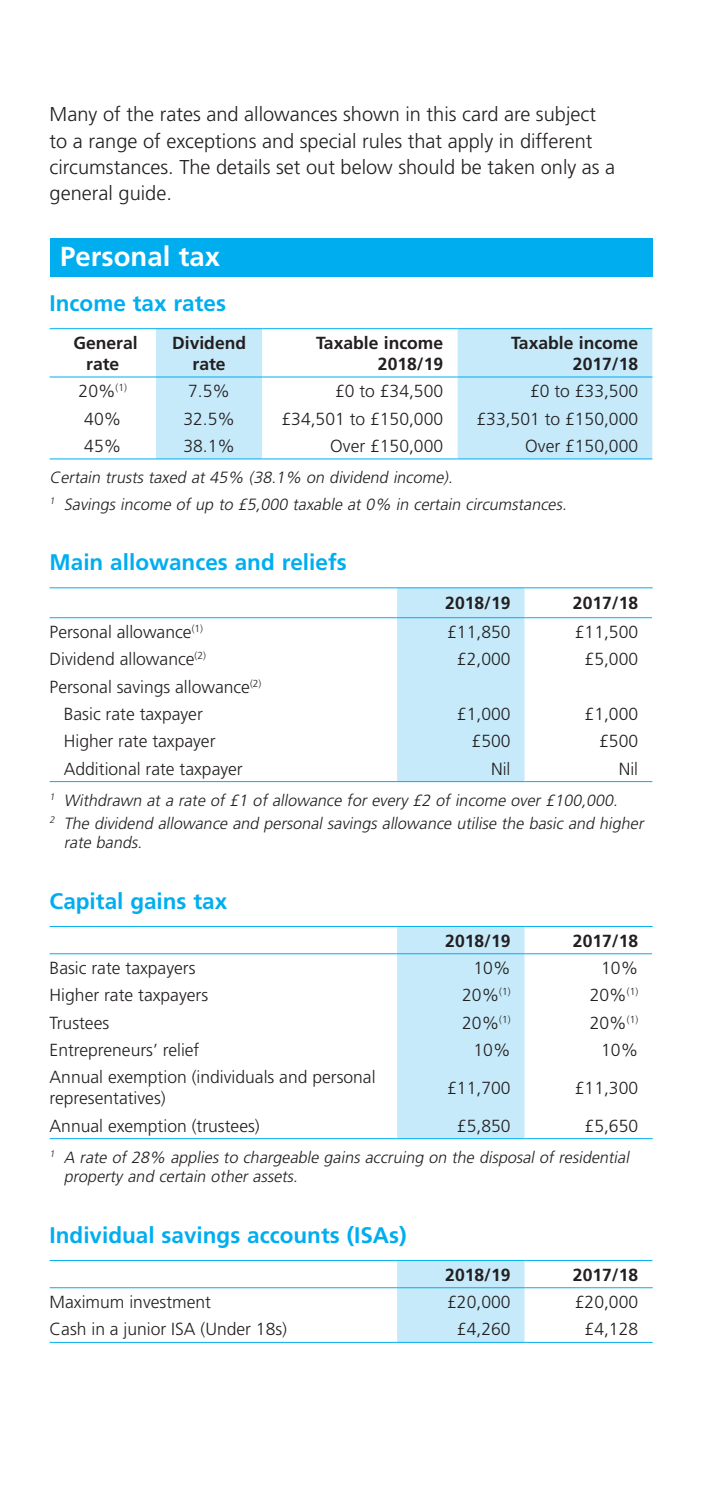
<style>
.page{position:relative;width:702px;height:1489px;background:#fff}
.page>*{position:absolute;margin:0;border:0;box-sizing:border-box;transform-origin:0 0}
.Heading_1{font:700 27.5px "Frutiger LT Std";color:#fff}
.Heading_2{font:700 22.5px "Frutiger LT Std";color:#00aeef}
.Body_text{font:300 20px/26.2px "Frutiger LT Std";color:#231f20}
.Table_text_left{font:300 17.5px/21px "Frutiger LT Std";color:#231f20}
.Table_text_right{font:300 17.5px "Frutiger LT Std";color:#231f20}
.Table_Heading_right{font:700 17.5px/21px "Frutiger LT Std";color:#231f20;text-align:center}
.Table_text_centre{font:300 17.5px "Frutiger LT Std";color:#231f20}
.Footnote_text_number{font:italic 300 16.25px/19.5px "Frutiger LT Std";color:#231f20}
.Footnote_text_no_num{font:italic 300 16.25px "Frutiger LT Std";color:#231f20}
</style>
<div class="page">
<div style="left:50px;top:238px;width:602px;height:38px;background:#00aeef"></div>
<div style="left:156px;top:329px;width:496px;height:129px;background:#c6eafa"></div>
<svg style="left:262px;top:329px;width:195px;height:129px"></svg>
<hr style="left:50px;top:328px;width:106px;height:1px;background:#00aeef">
<hr style="left:156px;top:328px;width:106px;height:1px;background:#00aeef">
<hr style="left:262px;top:328px;width:195px;height:1px;background:#00aeef">
<hr style="left:457px;top:328px;width:195px;height:1px;background:#00aeef">
<hr style="left:50px;top:376px;width:106px;height:1px;background:#00aeef">
<hr style="left:156px;top:376px;width:106px;height:1px;background:#00aeef">
<hr style="left:262px;top:376px;width:195px;height:1px;background:#00aeef">
<hr style="left:457px;top:376px;width:195px;height:1px;background:#00aeef">
<hr style="left:50px;top:458px;width:106px;height:1px;background:#00aeef">
<hr style="left:156px;top:458px;width:106px;height:1px;background:#00aeef">
<hr style="left:262px;top:458px;width:195px;height:1px;background:#00aeef">
<hr style="left:457px;top:458px;width:195px;height:1px;background:#00aeef">
<svg style="left:397px;top:588px;width:256px;height:193px"></svg>
<hr style="left:50px;top:587px;width:347px;height:1px;background:#00aeef">
<hr style="left:397px;top:587px;width:127px;height:1px;background:#00aeef">
<hr style="left:524px;top:587px;width:128px;height:1px;background:#00aeef">
<hr style="left:50px;top:617px;width:347px;height:1px;background:#00aeef">
<hr style="left:397px;top:617px;width:127px;height:1px;background:#00aeef">
<hr style="left:524px;top:617px;width:128px;height:1px;background:#00aeef">
<hr style="left:50px;top:781px;width:347px;height:1px;background:#00aeef">
<hr style="left:397px;top:781px;width:127px;height:1px;background:#00aeef">
<hr style="left:524px;top:781px;width:128px;height:1px;background:#00aeef">
<hr style="left:50px;top:926px;width:347px;height:1px;background:#00aeef">
<hr style="left:50px;top:953px;width:347px;height:1px;background:#00aeef">
<hr style="left:50px;top:1138px;width:347px;height:1px;background:#00aeef">
<hr style="left:397px;top:1138px;width:127px;height:1px;background:#00aeef">
<hr style="left:524px;top:1138px;width:128px;height:1px;background:#00aeef">
<svg style="left:397px;top:926px;width:256px;height:212px"></svg>
<hr style="left:397px;top:926px;width:127px;height:1px;background:#00aeef">
<hr style="left:524px;top:926px;width:128px;height:1px;background:#00aeef">
<hr style="left:397px;top:953px;width:127px;height:1px;background:#00aeef">
<hr style="left:524px;top:953px;width:128px;height:1px;background:#00aeef">
<svg style="left:397px;top:1260px;width:256px;height:82px"></svg>
<hr style="left:50px;top:1259px;width:347px;height:1px;background:#00aeef">
<hr style="left:397px;top:1259px;width:127px;height:1px;background:#00aeef">
<hr style="left:524px;top:1259px;width:128px;height:1px;background:#00aeef">
<hr style="left:50px;top:1287px;width:347px;height:1px;background:#00aeef">
<hr style="left:397px;top:1287px;width:127px;height:1px;background:#00aeef">
<hr style="left:524px;top:1287px;width:128px;height:1px;background:#00aeef">
<hr style="left:50px;top:1341px;width:347px;height:1px;background:#00aeef">
<hr style="left:397px;top:1341px;width:127px;height:1px;background:#00aeef">
<hr style="left:524px;top:1341px;width:128px;height:1px;background:#00aeef">
<p class="Body_text" style="left:50px;top:102px;width:567px">Many of the rates and allowances shown in this card are subject to a range of exceptions and special rules that apply in different circumstances. The details set out below should be taken only as a general guide.</p>
<p class="Heading_1" style="left:60px;top:240px;width:161px">Personal tax</p>
<p class="Heading_2" style="left:50px;top:290px;width:178px">Income tax rates</p>
<p class="Table_Heading_right" style="left:73px;top:332px;width:66px">General rate</p>
<p class="Table_Heading_right" style="left:172px;top:332px;width:75px">Dividend rate</p>
<p class="Table_Heading_right" style="left:316px;top:332px;width:128px;text-align:right">Taxable income<br>2018/19</p>
<p class="Table_Heading_right" style="left:511px;top:332px;width:128px;text-align:right">Taxable income<br>2017/18</p>
<p class="Table_text_centre" style="left:79px;top:381px;width:50px">20%<sup>(1)</sup></p>
<p class="Table_text_centre" style="left:188px;top:381px;width:43px">7.5%</p>
<p class="Table_text_right" style="left:335px;top:381px;width:109px">£0 to £34,500</p>
<p class="Table_text_right" style="left:530px;top:381px;width:109px">£0 to £33,500</p>
<p class="Table_text_centre" style="left:84px;top:408px;width:38px">40%</p>
<p class="Table_text_centre" style="left:183px;top:408px;width:53px">32.5%</p>
<p class="Table_text_right" style="left:281px;top:408px;width:163px">£34,501 to £150,000</p>
<p class="Table_text_right" style="left:476px;top:408px;width:163px">£33,501 to £150,000</p>
<p class="Table_text_centre" style="left:84px;top:436px;width:38px">45%</p>
<p class="Table_text_centre" style="left:183px;top:436px;width:53px">38.1%</p>
<p class="Table_text_right" style="left:330px;top:436px;width:114px">Over £150,000</p>
<p class="Table_text_right" style="left:525px;top:436px;width:114px">Over £150,000</p>
<p class="Footnote_text_no_num" style="left:50px;top:468px;width:408px">Certain trusts taxed at 45% (38.1% on dividend income).</p>
<p class="Footnote_text_number" style="left:50px;top:494px;width:521px"><sup>1</sup> Savings income of up to £5,000 taxable at 0% in certain circumstances.</p>
<p class="Heading_2" style="left:50px;top:549px;width:298px">Main allowances and reliefs</p>
<p class="Table_Heading_right" style="left:445px;top:593px;width:67px">2018/19</p>
<p class="Table_Heading_right" style="left:573px;top:593px;width:67px">2017/18</p>
<p class="Table_text_left" style="left:50px;top:621px;width:155px">Personal allowance<sup>(1)</sup></p>
<p class="Table_text_right" style="left:447px;top:622px;width:65px">£11,850</p>
<p class="Table_text_right" style="left:575px;top:622px;width:65px">£11,500</p>
<p class="Table_text_left" style="left:50px;top:649px;width:158px">Dividend allowance<sup>(2)</sup></p>
<p class="Table_text_right" style="left:457px;top:649px;width:55px">£2,000</p>
<p class="Table_text_right" style="left:584px;top:649px;width:55px">£5,000</p>
<p class="Table_text_left" style="left:50px;top:676px;width:213px">Personal savings allowance<sup>(2)</sup></p>
<p class="Table_text_left" style="left:64px;top:703px;width:141px">Basic rate taxpayer</p>
<p class="Table_text_right" style="left:457px;top:704px;width:55px">£1,000</p>
<p class="Table_text_right" style="left:584px;top:704px;width:55px">£1,000</p>
<p class="Table_text_left" style="left:64px;top:731px;width:153px">Higher rate taxpayer</p>
<p class="Table_text_right" style="left:471px;top:731px;width:40px">£500</p>
<p class="Table_text_right" style="left:599px;top:731px;width:40px">£500</p>
<p class="Table_text_left" style="left:64px;top:758px;width:180px">Additional rate taxpayer</p>
<p class="Table_text_right" style="left:491px;top:758px;width:21px">Nil</p>
<p class="Table_text_right" style="left:618px;top:758px;width:21px">Nil</p>
<p class="Footnote_text_number" style="left:50px;top:790px;width:573px"><sup>1</sup> Withdrawn at a rate of £1 of allowance for every £2 of income over £100,000.</p>
<p class="Footnote_text_number" style="left:64px;top:813px;width:584px;text-indent:-14px"><sup>2</sup> The dividend allowance and personal savings allowance utilise the basic and higher rate bands.</p>
<p class="Heading_2" style="left:50px;top:888px;width:179px">Capital gains tax</p>
<p class="Table_Heading_right" style="left:445px;top:930px;width:67px">2018/19</p>
<p class="Table_Heading_right" style="left:573px;top:930px;width:67px">2017/18</p>
<p class="Table_text_left" style="left:50px;top:957px;width:147px">Basic rate taxpayers</p>
<p class="Table_text_right" style="left:473px;top:958px;width:38px">10%</p>
<p class="Table_text_right" style="left:601px;top:958px;width:38px">10%</p>
<p class="Table_text_left" style="left:50px;top:984px;width:160px">Higher rate taxpayers</p>
<p class="Table_text_right" style="left:462px;top:985px;width:50px">20%<sup>(1)</sup></p>
<p class="Table_text_right" style="left:589px;top:985px;width:50px">20%<sup>(1)</sup></p>
<p class="Table_text_left" style="left:50px;top:1012px;width:61px">Trustees</p>
<p class="Table_text_right" style="left:462px;top:1012px;width:50px">20%<sup>(1)</sup></p>
<p class="Table_text_right" style="left:589px;top:1012px;width:50px">20%<sup>(1)</sup></p>
<p class="Table_text_left" style="left:50px;top:1039px;width:151px">Entrepreneurs’ relief</p>
<p class="Table_text_right" style="left:473px;top:1039px;width:38px">10%</p>
<p class="Table_text_right" style="left:601px;top:1039px;width:38px">10%</p>
<p class="Table_text_left" style="left:50px;top:1066px;width:327px">Annual exemption (individuals and personal representatives)</p>
<p class="Table_text_right" style="left:447px;top:1077px;width:65px">£11,700</p>
<p class="Table_text_right" style="left:575px;top:1077px;width:65px">£11,300</p>
<p class="Table_text_left" style="left:50px;top:1115px;width:212px">Annual exemption (trustees)</p>
<p class="Table_text_right" style="left:457px;top:1115px;width:55px">£5,850</p>
<p class="Table_text_right" style="left:584px;top:1115px;width:55px">£5,650</p>
<p class="Footnote_text_number" style="left:64px;top:1147px;width:570px;text-indent:-14px"><sup>1</sup> A rate of 28% applies to chargeable gains accruing on the disposal of residential property and certain other assets.</p>
<p class="Heading_2" style="left:50px;top:1221px;width:358px">Individual savings accounts (ISAs)</p>
<p class="Table_Heading_right" style="left:445px;top:1263px;width:67px">2018/19</p>
<p class="Table_Heading_right" style="left:573px;top:1263px;width:67px">2017/18</p>
<p class="Table_text_left" style="left:50px;top:1291px;width:163px">Maximum investment</p>
<p class="Table_text_right" style="left:447px;top:1291px;width:65px">£20,000</p>
<p class="Table_text_right" style="left:575px;top:1291px;width:65px">£20,000</p>
<p class="Table_text_left" style="left:50px;top:1318px;width:239px">Cash in a junior ISA (Under 18s)</p>
<p class="Table_text_right" style="left:457px;top:1319px;width:55px">£4,260</p>
<p class="Table_text_right" style="left:584px;top:1319px;width:55px">£4,128</p>
</div>
